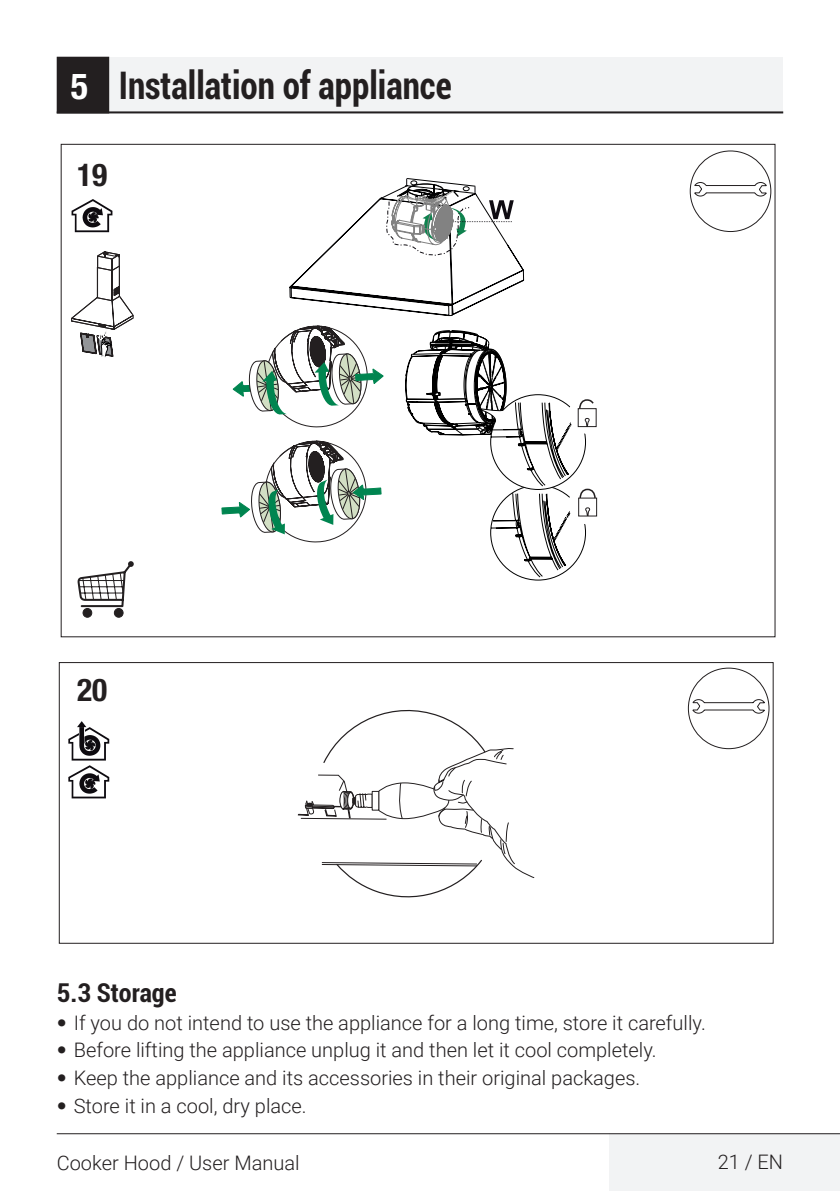
<style>
.page{position:relative;width:840px;height:1191px;background:#fff}
.page>*{position:absolute;margin:0;border:0;box-sizing:border-box;transform-origin:0 0}
.Unite_Baslik_Guvenli{font:700 condensed 38px "Roboto";color:#231f20;scale:.92 1}
.t1{font:700 condensed 31.4px "Helvetica Neue LT Pro";color:#231f20}
.Alt_Baslik_Icerik{font:700 condensed 26px "Roboto";color:#231f20}
.t2{font:300 20px "Roboto";color:#231f20}
.s1{font-family:"Helvetica Neue LT Pro";font-size:36px;color:#fff}
.s2{font-family:"Helvetica Neue LT Pro";font-weight:700;font-stretch:condensed}
</style>
<div class="page">
<div style="left:57px;top:57px;width:725px;height:56px;background:#f2f3f4"></div>
<hr style="left:57px;top:111px;width:725px;height:2px;background:#231f20">
<div style="left:58px;top:58px;width:50px;height:54px;background:#231f20"></div>
<div style="left:57px;top:57px;width:52px;height:56px;border:2px solid #231f20"></div>
<div style="left:609px;top:1133px;width:230px;height:58px;background:#f2f3f4"></div>
<hr style="left:57px;top:1133px;width:782px;height:1px;background:#231f20">
<svg style="left:71px;top:199px;width:41px;height:33px"></svg>
<svg style="left:689px;top:150px;width:82px;height:82px"></svg>
<svg style="left:221px;top:178px;width:375px;height:402px"></svg>
<svg style="left:71px;top:252px;width:62px;height:105px"></svg>
<svg style="left:77px;top:561px;width:57px;height:47px"></svg>
<div style="left:83px;top:608px;width:9px;height:9px;background:#231f20;border-radius:50%"></div>
<div style="left:83px;top:608px;width:9px;height:9px;border:1px solid #231f20;border-radius:50%"></div>
<div style="left:114px;top:608px;width:9px;height:9px;background:#231f20;border-radius:50%"></div>
<div style="left:114px;top:608px;width:9px;height:9px;border:1px solid #231f20;border-radius:50%"></div>
<svg style="left:687px;top:667px;width:82px;height:82px"></svg>
<svg style="left:68px;top:721px;width:41px;height:77px"></svg>
<svg style="left:297px;top:709px;width:237px;height:188px"></svg>
<p class="Unite_Baslik_Guvenli" style="left:71px;top:59px;width:415px"><span class="s1">5</span> Installation of appliance</p>
<p class="t1" style="left:77px;top:155px;width:32px">19</p>
<p class="t1" style="left:77px;top:671px;width:32px">20</p>
<p class="Alt_Baslik_Icerik" style="left:57px;top:974px;width:121px">5.3 Storage</p>
<p class="t2" style="left:57px;top:1008px;width:650px"><span class="s2">•</span> If you do not intend to use the appliance for a long time, store it carefully.</p>
<p class="t2" style="left:57px;top:1036px;width:601px"><span class="s2">•</span> Before lifting the appliance unplug it and then let it cool completely.</p>
<p class="t2" style="left:57px;top:1064px;width:584px"><span class="s2">•</span> Keep the appliance and its accessories in their original packages.</p>
<p class="t2" style="left:57px;top:1091px;width:251px"><span class="s2">•</span> Store it in a cool, dry place.</p>
<p class="t2" style="left:57px;top:1148px;width:244px">Cooker Hood / User Manual</p>
<p class="t2" style="left:717px;top:1148px;width:67px">21 / EN</p>
</div>
